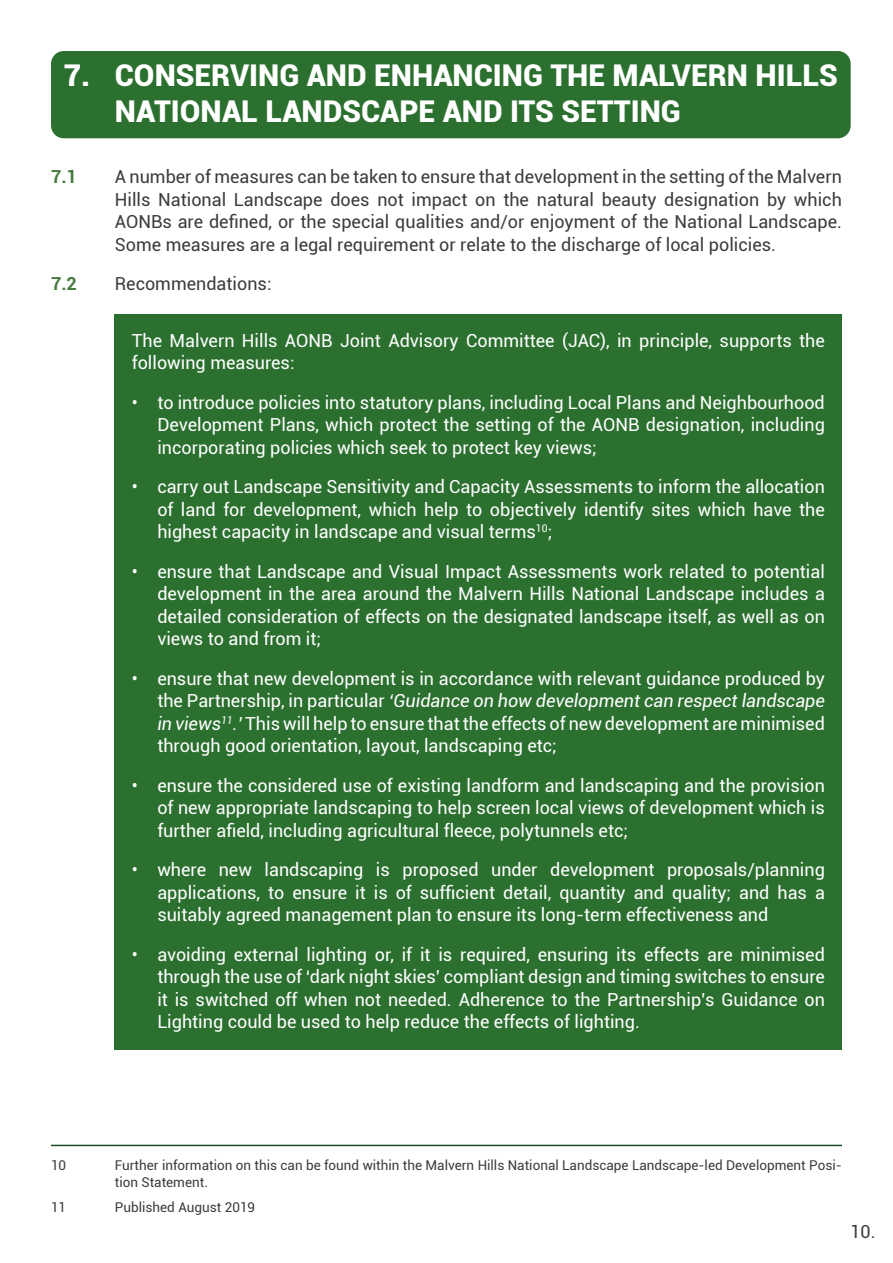
<style>
.page{position:relative;width:893px;height:1263px;background:#fff}
.page>*{position:absolute;margin:0;border:0;box-sizing:border-box;transform-origin:0 0}
.Chapter_Title__H2{font:900 30px/36px "Roboto";color:#fff}
.Green_Box_Paragraph_Bullet_Points__p{font:18px/22.5px "Roboto";color:#fff;text-align:justify}
.Numbered_Paragraph__p{font:18px/22.5px "Roboto";color:#3c3c3b;text-align:justify}
.Green_Box_Paragraph__p{font:18px/22.5px "Roboto";color:#fff}
.Numbered_Paragraph__p-2{font:700 18px "Roboto";color:#457b3c}
.Footnotes{font:13.5px/16.5px "Roboto";color:#3c3c3b}
.s1{font-style:italic}
</style>
<div class="page">
<div style="left:51px;top:51px;width:800px;height:87px;background:#2c7030;border-radius:13px"></div>
<div style="left:115px;top:314px;width:727px;height:77px;background:#2c7030"></div>
<div style="left:115px;top:376px;width:727px;height:99px;background:#2c7030"></div>
<div style="left:115px;top:460px;width:727px;height:100px;background:#2c7030"></div>
<div style="left:115px;top:545px;width:727px;height:122px;background:#2c7030"></div>
<div style="left:115px;top:652px;width:727px;height:122px;background:#2c7030"></div>
<div style="left:115px;top:759px;width:727px;height:99px;background:#2c7030"></div>
<div style="left:115px;top:843px;width:727px;height:100px;background:#2c7030"></div>
<div style="left:115px;top:928px;width:727px;height:122px;background:#2c7030"></div>
<hr style="left:51px;top:1145px;width:791px;height:1px;background:#154a22">
<h2 class="Chapter_Title__H2" style="left:115px;top:56px;width:725px;text-indent:-51px">7. CONSERVING AND ENHANCING THE MALVERN HILLS<br>NATIONAL LANDSCAPE AND ITS SETTING</h2>
<p class="Numbered_Paragraph__p-2" style="left:51px;top:164px;width:27px">7.1</p>
<p class="Numbered_Paragraph__p" style="left:115px;top:165px;width:729px">A number of measures can be taken to ensure that development in the setting of the Malvern Hills National Landscape does not impact on the natural beauty designation by which AONBs are defined, or the special qualities and/or enjoyment of the National Landscape.<br>Some measures are a legal requirement or relate to the discharge of local policies.</p>
<p class="Numbered_Paragraph__p-2" style="left:51px;top:271px;width:27px">7.2</p>
<p class="Numbered_Paragraph__p" style="left:115px;top:272px;width:158px">Recommendations:</p>
<p class="Green_Box_Paragraph__p" style="left:132px;top:328px;width:695px">The Malvern Hills AONB Joint Advisory Committee (JAC), in principle, supports the following measures:</p>
<p class="Green_Box_Paragraph_Bullet_Points__p" style="left:157px;top:390px;width:669px;text-indent:-26px">• to introduce policies into statutory plans, including Local Plans and Neighbourhood Development Plans, which protect the setting of the AONB designation, including incorporating policies which seek to protect key views;</p>
<p class="Green_Box_Paragraph_Bullet_Points__p" style="left:157px;top:475px;width:669px;text-indent:-26px">• carry out Landscape Sensitivity and Capacity Assessments to inform the allocation of land for development, which help to objectively identify sites which have the highest capacity in landscape and visual terms<sup>10</sup>;</p>
<p class="Green_Box_Paragraph_Bullet_Points__p" style="left:157px;top:559px;width:669px;text-indent:-26px">• ensure that Landscape and Visual Impact Assessments work related to potential development in the area around the Malvern Hills National Landscape includes a detailed consideration of effects on the designated landscape itself, as well as on views to and from it;</p>
<p class="Green_Box_Paragraph_Bullet_Points__p" style="left:157px;top:666px;width:669px;text-indent:-26px">• ensure that new development is in accordance with relevant guidance produced by the Partnership, in particular <span class="s1">‘Guidance on how development can respect landscape in views</span><sup>11</sup><span class="s1">.’</span> This will help to ensure that the effects of new development are minimised through good orientation, layout, landscaping etc;</p>
<p class="Green_Box_Paragraph_Bullet_Points__p" style="left:157px;top:773px;width:669px;text-indent:-26px">• ensure the considered use of existing landform and landscaping and the provision of new appropriate landscaping to help screen local views of development which is further afield, including agricultural fleece, polytunnels etc;</p>
<p class="Green_Box_Paragraph_Bullet_Points__p" style="left:157px;top:858px;width:669px;text-indent:-26px">• where new landscaping is proposed under development proposals/planning applications, to ensure it is of sufficient detail, quantity and quality; and has a suitably agreed management plan to ensure its long-term effectiveness and</p>
<p class="Green_Box_Paragraph_Bullet_Points__p" style="left:157px;top:942px;width:669px;text-indent:-26px">• avoiding external lighting or, if it is required, ensuring its effects are minimised through the use of ‘dark night skies’ compliant design and timing switches to ensure it is switched off when not needed. Adherence to the Partnership’s Guidance on Lighting could be used to help reduce the effects of lighting.</p>
<p class="Footnotes" style="left:51px;top:1157px;width:17px">10</p>
<p class="Footnotes" style="left:115px;top:1157px;width:729px">Further information on this can be found within the Malvern Hills National Landscape Landscape-led Development Posi&shy;tion Statement.</p>
<p class="Footnotes" style="left:51px;top:1198px;width:17px">11</p>
<p class="Footnotes" style="left:115px;top:1198px;width:142px">Published August 2019</p>
<p class="Numbered_Paragraph__p" style="left:850px;top:1220px;width:27px">10.</p>
</div>
